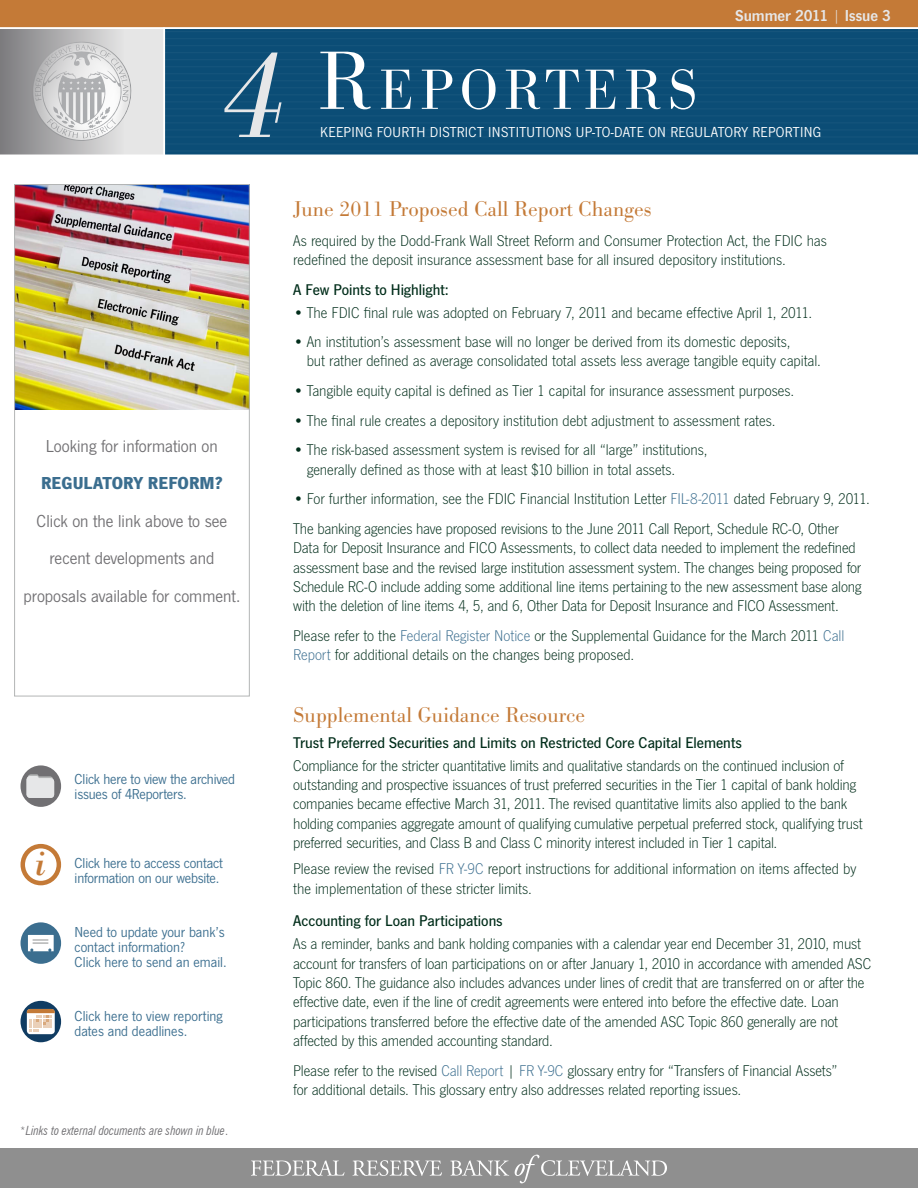
<style>
.page{position:relative;width:918px;height:1188px;background:#fff}
.page>*{position:absolute;margin:0;border:0;box-sizing:border-box;transform-origin:0 0}
.t1{font:300 55.5px "B Bodoni";letter-spacing:.11em;color:#fff}
.t2{font:italic 36px "Bodoni";color:#c47a37}
.t3{font:300 21px "B Bodoni";color:#c47a37}
.t4{font:18px/37.5px "News Got T";color:#717073;text-align:center}
.t5{font:600 16.5px "News Got T";color:#e6e7e8}
.t6{font:16.2px/19.4px "News Got T Ligh";letter-spacing:-.01em;color:#002d1a}
.t7{font:500 16.2px "News Got T";color:#002d1a}
.t8{font:15px/15px "News Got T";letter-spacing:-.01em;color:#3b6e8f}
.t9{font:15px "News Got T";letter-spacing:.02em;color:#fff}
.t10{font:italic condensed 12.75px "News Gothic BT";color:#717073}
.s1{font-family:"News Got T Ligh";font-weight:400}
.s2{font-style:italic;font-size:121.5px;color:#e6e7e8}
.s3{font-size:81px}
.s4{font-weight:700;color:#3b6e8f}
.s5{font-family:"News Got T";font-style:normal;font-stretch:normal}
.s6{color:#3b6e8f}
</style>
<div class="page">
<div style="left:165px;top:0;width:753px;height:155px;background:#0b4d76"></div>
<hr style="left:163px;top:31px;width:755px;height:1px;background:#17567d">
<hr style="left:163px;top:38px;width:755px;height:1px;background:#17567d">
<hr style="left:163px;top:45px;width:755px;height:1px;background:#17567d">
<hr style="left:163px;top:52px;width:755px;height:1px;background:#17567d">
<hr style="left:163px;top:59px;width:755px;height:1px;background:#17567d">
<hr style="left:163px;top:67px;width:755px;height:1px;background:#17567d">
<hr style="left:163px;top:74px;width:755px;height:1px;background:#17567d">
<hr style="left:163px;top:81px;width:755px;height:1px;background:#17567d">
<hr style="left:163px;top:88px;width:755px;height:1px;background:#17567d">
<hr style="left:163px;top:95px;width:755px;height:1px;background:#17567d">
<hr style="left:163px;top:102px;width:755px;height:1px;background:#17567d">
<hr style="left:163px;top:109px;width:755px;height:1px;background:#17567d">
<hr style="left:163px;top:116px;width:755px;height:1px;background:#17567d">
<hr style="left:163px;top:123px;width:755px;height:1px;background:#17567d">
<hr style="left:163px;top:130px;width:755px;height:1px;background:#17567d">
<hr style="left:163px;top:137px;width:755px;height:1px;background:#17567d">
<hr style="left:163px;top:144px;width:755px;height:1px;background:#17567d">
<hr style="left:163px;top:151px;width:755px;height:1px;background:#17567d">
<div style="left:0;top:28px;width:164px;height:127px;background:#e6e6e6"></div>
<div style="left:0;top:0;width:918px;height:27px;background:#c47a37"></div>
<div style="left:0;top:1149px;width:918px;height:39px;background:#8f8f8f"></div>
<svg style="left:251px;top:1155px;width:416px;height:28px"></svg>
<div style="left:0;top:28px;width:124px;height:127px;background:linear-gradient(to right,#7c7b7e,#e3e3e3)"></div>
<hr style="left:0;top:27px;width:918px;height:2px;background:#fff">
<img style="left:16px;top:186px;width:231px;height:223px">
<div style="left:14px;top:184px;width:235px;height:512px;border:1px solid #b3b5b5"></div>
<hr style="left:163px;top:27px;width:2px;height:129px;background:#fff">
<div style="left:18px;top:40px;width:127px;height:103px;background:#000;opacity:.13"></div>
<div style="left:21px;top:844px;width:40px;height:41px;border:4px solid #c47a37;border-radius:50%"></div>
<div style="left:23px;top:768px;width:36px;height:37px;background:#717073;border-radius:50%"></div>
<div style="left:21px;top:765px;width:40px;height:42px;border:4px solid #717073;border-radius:50%"></div>
<svg style="left:27px;top:774px;width:27px;height:24px"></svg>
<div style="left:23px;top:925px;width:36px;height:37px;background:#3b6e8f;border-radius:50%"></div>
<div style="left:21px;top:922px;width:40px;height:42px;border:4px solid #3b6e8f;border-radius:50%"></div>
<svg style="left:28px;top:935px;width:26px;height:16px"></svg>
<svg style="left:23px;top:1003px;width:36px;height:37px"></svg>
<div style="left:21px;top:1001px;width:40px;height:41px;border:4px solid #103c62;border-radius:50%"></div>
<div style="left:27px;top:1009px;width:28px;height:25px;background:#fff;border-radius:4px"></div>
<svg style="left:27px;top:1009px;width:28px;height:23px"></svg>
<p class="t5" style="left:735px;top:6px;width:157px">Summer 2011 <span class="s1">|</span> Issue 3</p>
<p class="t1" style="left:221px;top:58px;width:479px"><span class="s2">4</span> <span class="s3">R</span>EPORTERS</p>
<p class="t9" style="left:320px;top:124px;width:502px">KEEPING FOURTH DISTRICT INSTITUTIONS UP-TO-DATE ON REGULATORY REPORTING</p>
<p class="t4" style="left:24px;top:427px;width:218px">Looking for information on<br><span class="s4">REGULATORY REFORM?<br></span>Click on the link above to see recent developments and proposals available for comment.</p>
<p class="t2" style="left:35px;top:841px;width:12px">i</p>
<p class="t8" style="left:75px;top:771px;width:162px">Click here to view the archived issues of 4Reporters.</p>
<p class="t8" style="left:75px;top:855px;width:150px">Click here to access contact information on our website.</p>
<p class="t8" style="left:75px;top:924px;width:154px">Need to update your bank’s contact information?<br>Click here to send an email.</p>
<p class="t8" style="left:75px;top:1008px;width:150px">Click here to view reporting dates and deadlines.</p>
<p class="t10" style="left:21px;top:1122px;width:209px"><span class="s5">*</span> Links to external documents are shown in blue<span class="s5">.</span></p>
<p class="t3" style="left:293px;top:197px;width:360px">June 2011 Proposed Call Report Changes</p>
<p class="t6" style="left:293px;top:230px;width:535px">As required by the Dodd-Frank Wall Street Reform and Consumer Protection Act, the FDIC has redefined the deposit insurance assessment base for all insured depository institutions.</p>
<p class="t7" style="left:293px;top:280px;width:157px">A Few Points to Highlight:</p>
<p class="t6" style="left:293px;top:302px;width:521px">• The FDIC final rule was adopted on February 7, 2011 and became effective April 1, 2011.</p>
<p class="t6" style="left:307px;top:332px;width:516px;text-indent:-14px">• An institution’s assessment base will no longer be derived from its domestic deposits,<br>but rather defined as average consolidated total assets less average tangible equity capital.</p>
<p class="t6" style="left:293px;top:381px;width:503px">• Tangible equity capital is defined as Tier 1 capital for insurance assessment purposes.</p>
<p class="t6" style="left:293px;top:410px;width:484px">• The final rule creates a depository institution debt adjustment to assessment rates.</p>
<p class="t6" style="left:307px;top:440px;width:402px;text-indent:-14px">• The risk-based assessment system is revised for all “large” institutions, generally defined as those with at least $10 billion in total assets.</p>
<p class="t6" style="left:293px;top:489px;width:578px">• For further information, see the FDIC Financial Institution Letter <span class="s6">FIL-8-2011</span> dated February 9, 2011.</p>
<p class="t6" style="left:293px;top:518px;width:570px">The banking agencies have proposed revisions to the June 2011 Call Report, Schedule RC-O, Other Data for Deposit Insurance and FICO Assessments, to collect data needed to implement the redefined assessment base and the revised large institution assessment system. The changes being proposed for Schedule RC-O include adding some additional line items pertaining to the new assessment base along with the deletion of line items 4, 5, and 6, Other Data for Deposit Insurance and FICO Assessment.</p>
<p class="t6" style="left:293px;top:625px;width:553px">Please refer to the <span class="s6">Federal Register Notice</span> or the Supplemental Guidance for the March 2011 <span class="s6">Call<br>Report</span> for additional details on the changes being proposed.</p>
<p class="t3" style="left:293px;top:703px;width:293px">Supplemental Guidance Resource</p>
<p class="t7" style="left:293px;top:734px;width:450px">Trust Preferred Securities and Limits on Restricted Core Capital Elements</p>
<p class="t6" style="left:293px;top:755px;width:571px">Compliance for the stricter quantitative limits and qualitative standards on the continued inclusion of outstanding and prospective issuances of trust preferred securities in the Tier 1 capital of bank holding companies became effective March 31, 2011. The revised quantitative limits also applied to the bank holding companies aggregate amount of qualifying cumulative perpetual preferred stock, qualifying trust preferred securities, and Class B and Class C minority interest included in Tier 1 capital.</p>
<p class="t6" style="left:293px;top:859px;width:565px">Please review the revised <span class="s6">FR Y-9C</span> report instructions for additional information on items affected by the implementation of these stricter limits.</p>
<p class="t7" style="left:293px;top:912px;width:211px">Accounting for Loan Participations</p>
<p class="t6" style="left:293px;top:934px;width:580px">As a reminder, banks and bank holding companies with a calendar year end December 31, 2010, must account for transfers of loan participations on or after January 1, 2010 in accordance with amended ASC Topic 860. The guidance also includes advances under lines of credit that are transferred on or after the effective date, even if the line of credit agreements were entered into before the effective date. Loan participations transferred before the effective date of the amended ASC Topic 860 generally are not affected by this amended accounting standard.</p>
<p class="t6" style="left:293px;top:1060px;width:546px">Please refer to the revised <span class="s6">Call Report</span> | <span class="s6">FR Y-9C</span> glossary entry for “Transfers of Financial Assets” for additional details. This glossary entry also addresses related reporting issues.</p>
</div>
